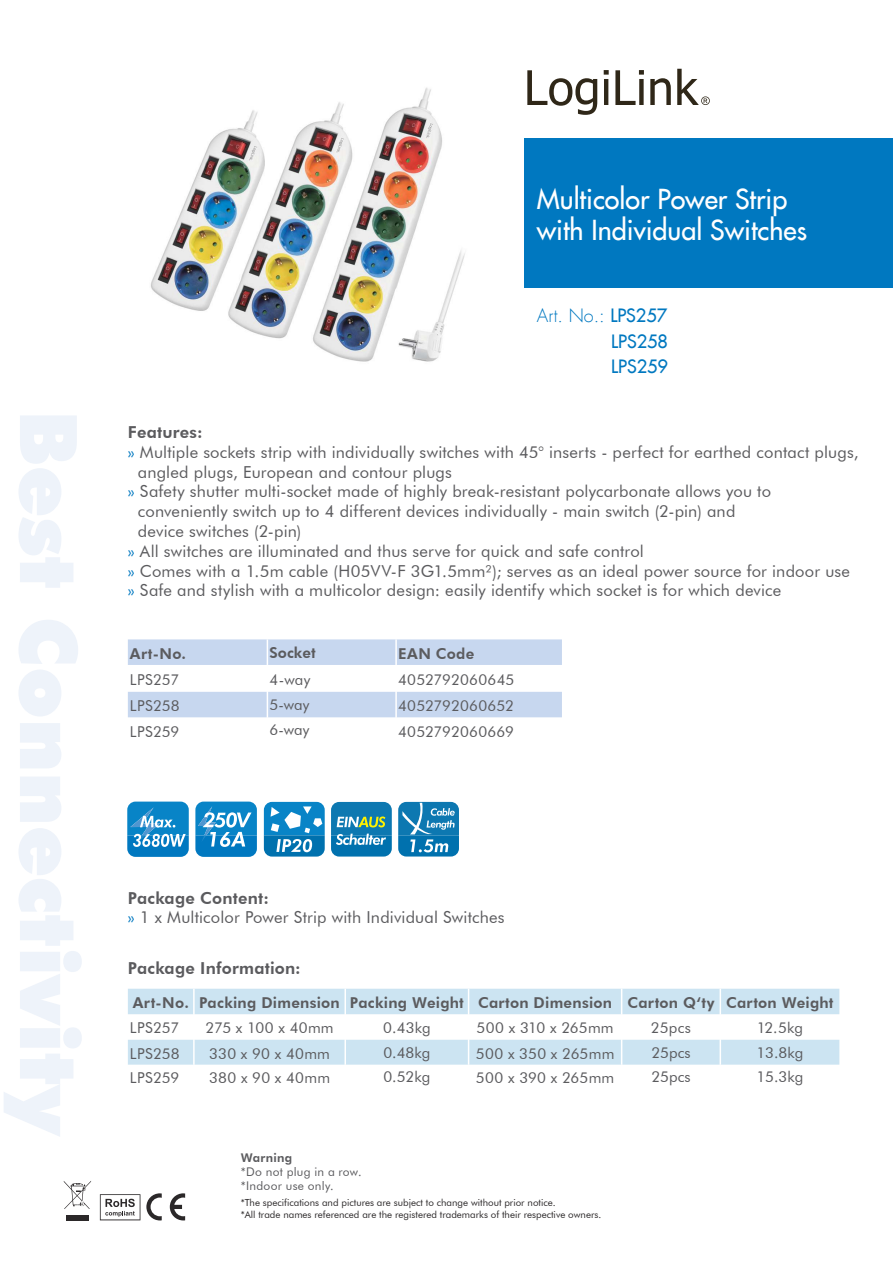
<style>
.page{position:relative;width:893px;height:1263px;background:#fff}
.page>*{position:absolute;margin:0;border:0;box-sizing:border-box;transform-origin:0 0}
.t1{font:27px/31.5px "Futura LT";color:#fff}
.t2{font:18px/25.3px "Futura LT";color:#0078c0;text-align:justify}
.t3{font:16.5px/19.8px "Futura BT";letter-spacing:.01em;color:#5b5b5e}
.t4{font:800 16.5px "Futura BT";letter-spacing:.015em;color:#5b5b5e}
.t5{font:15px "Futura BT";letter-spacing:.01em;color:#5b5b5e}
.t6{font:800 15px "Futura BT";letter-spacing:.015em;color:#5b5b5e}
.t7{font:12px/14.4px "Futura BT";letter-spacing:.025em;color:#5b5b5e}
.t8{font:800 12px "Futura BT";letter-spacing:.025em;color:#5b5b5e}
.t9{font:9.75px/11.7px "Futura BT";color:#2b2829}
.s1{font-weight:300}
.s2{color:#0078c0}
.s3{font-weight:800}
</style>
<div class="page">
<svg style="left:100px;top:1194px;width:40px;height:26px"></svg>
<svg style="left:64px;top:1181px;width:27px;height:28px"></svg>
<div style="left:66px;top:1215px;width:23px;height:5px;background:#2b2829"></div>
<svg style="left:146px;top:1193px;width:16px;height:27px"></svg>
<svg style="left:170px;top:1193px;width:15px;height:27px"></svg>
<div style="left:524px;top:138px;width:369px;height:150px;background:#0078c0"></div>
<svg style="left:527px;top:69px;width:183px;height:46px"></svg>
<svg style="left:127px;top:801px;width:62px;height:56px;background:#3798cf"></svg>
<svg style="left:195px;top:801px;width:62px;height:56px;background:#3a99d0"></svg>
<svg style="left:264px;top:802px;width:61px;height:54px;background:#3998cb"></svg>
<svg style="left:331px;top:802px;width:61px;height:54px;background:#338cb2"></svg>
<svg style="left:398px;top:802px;width:61px;height:54px;background:#338dbd"></svg>
<svg style="left:128px;top:639px;width:434px;height:79px"></svg>
<hr style="left:395px;top:717px;width:2px;height:26px;background:#fff">
<svg style="left:128px;top:989px;width:711px;height:76px;fill:#cce4f2"></svg>
<hr style="left:193px;top:989px;width:2px;height:25px;background:#fff">
<hr style="left:344px;top:989px;width:2px;height:25px;background:#fff">
<hr style="left:193px;top:1014px;width:2px;height:26px;background:#fff">
<hr style="left:344px;top:1014px;width:2px;height:26px;background:#fff">
<hr style="left:193px;top:1040px;width:2px;height:25px;background:#fff">
<hr style="left:344px;top:1040px;width:2px;height:25px;background:#fff">
<svg style="left:468px;top:989px;width:1px;height:76px"></svg>
<svg style="left:621px;top:989px;width:1px;height:76px"></svg>
<svg style="left:720px;top:989px;width:1px;height:76px"></svg>
<img style="left:151px;top:87px;width:314px;height:275px">
<h1 class="t1" style="left:537px;top:185px;width:272px">Multicolor Power Strip with Individual Switches</h1>
<p class="t2" style="left:611px;top:304px;width:58px;text-indent:-74px"><span class="s1">Art. No.:</span> LPS257<br>LPS258<br>LPS259</p>
<p class="t4" style="left:128px;top:425px;width:76px">Features:</p>
<p class="t3" style="left:128px;top:443px;width:732px"><span class="s2">»</span> Multiple sockets strip with individually switches with 45° inserts - perfect for earthed contact plugs,</p>
<p class="t3" style="left:138px;top:463px;width:315px">angled plugs, European and contour plugs</p>
<p class="t3" style="left:128px;top:483px;width:645px"><span class="s2">»</span> Safety shutter multi-socket made of highly break-resistant polycarbonate allows you to</p>
<p class="t3" style="left:138px;top:503px;width:599px">conveniently switch up to 4 different devices individually - main switch (2-pin) and</p>
<p class="t3" style="left:138px;top:523px;width:165px">device switches (2-pin)</p>
<p class="t3" style="left:128px;top:542px;width:517px"><span class="s2">»</span> All switches are illuminated and thus serve for quick and safe control</p>
<p class="t3" style="left:128px;top:562px;width:724px"><span class="s2">»</span> Comes with a 1.5m cable (H05VV-F 3G1.5mm²); serves as an ideal power source for indoor use</p>
<p class="t3" style="left:128px;top:582px;width:655px"><span class="s2">»</span> Safe and stylish with a multicolor design: easily identify which socket is for which device</p>
<p class="t6" style="left:130px;top:647px;width:58px">Art-No.</p>
<p class="t6" style="left:270px;top:646px;width:48px">Socket</p>
<p class="t6" style="left:398px;top:647px;width:78px">EAN Code</p>
<p class="t5" style="left:130px;top:673px;width:51px">LPS257</p>
<p class="t5" style="left:270px;top:673px;width:42px">4-way</p>
<p class="t5" style="left:398px;top:673px;width:118px">4052792060645</p>
<p class="t5" style="left:130px;top:699px;width:51px">LPS258</p>
<p class="t5" style="left:270px;top:698px;width:41px">5-way</p>
<p class="t5" style="left:398px;top:699px;width:117px">4052792060652</p>
<p class="t5" style="left:130px;top:725px;width:51px">LPS259</p>
<p class="t5" style="left:270px;top:724px;width:41px">6-way</p>
<p class="t5" style="left:398px;top:725px;width:117px">4052792060669</p>
<p class="t3" style="left:128px;top:889px;width:378px"><span class="s3">Package Content:<br></span><span class="s2">»</span> 1 x Multicolor Power Strip with Individual Switches</p>
<p class="t4" style="left:128px;top:961px;width:174px">Package Information:</p>
<p class="t6" style="left:133px;top:996px;width:702px">Art-No. Packing Dimension Packing Weight Carton Dimension Carton Q‘ty Carton Weight</p>
<p class="t5" style="left:130px;top:1022px;width:51px">LPS257</p>
<p class="t5" style="left:205px;top:1022px;width:130px">275 x 100 x 40mm</p>
<p class="t5" style="left:383px;top:1022px;width:49px">0.43kg</p>
<p class="t5" style="left:477px;top:1022px;width:138px">500 x 310 x 265mm</p>
<p class="t5" style="left:651px;top:1022px;width:42px">25pcs</p>
<p class="t5" style="left:757px;top:1022px;width:48px">12.5kg</p>
<p class="t5" style="left:130px;top:1047px;width:51px">LPS258</p>
<p class="t5" style="left:209px;top:1047px;width:122px">330 x 90 x 40mm</p>
<p class="t5" style="left:383px;top:1046px;width:48px">0.48kg</p>
<p class="t5" style="left:476px;top:1047px;width:140px">500 x 350 x 265mm</p>
<p class="t5" style="left:651px;top:1046px;width:41px">25pcs</p>
<p class="t5" style="left:756px;top:1046px;width:48px">13.8kg</p>
<p class="t5" style="left:130px;top:1071px;width:51px">LPS259</p>
<p class="t5" style="left:209px;top:1071px;width:123px">380 x 90 x 40mm</p>
<p class="t5" style="left:383px;top:1070px;width:48px">0.52kg</p>
<p class="t5" style="left:476px;top:1071px;width:140px">500 x 390 x 265mm</p>
<p class="t5" style="left:651px;top:1070px;width:41px">25pcs</p>
<p class="t5" style="left:756px;top:1070px;width:48px">15.3kg</p>
<p class="t8" style="left:241px;top:1152px;width:53px">Warning</p>
<p class="t7" style="left:241px;top:1165px;width:122px">*Do not plug in a row. *Indoor use only.</p>
<p class="t9" style="left:241px;top:1197px;width:362px">*The specifications and pictures are subject to change without prior notice.<br>*All trade names referenced are the registered trademarks of their respective owners.</p>
</div>
